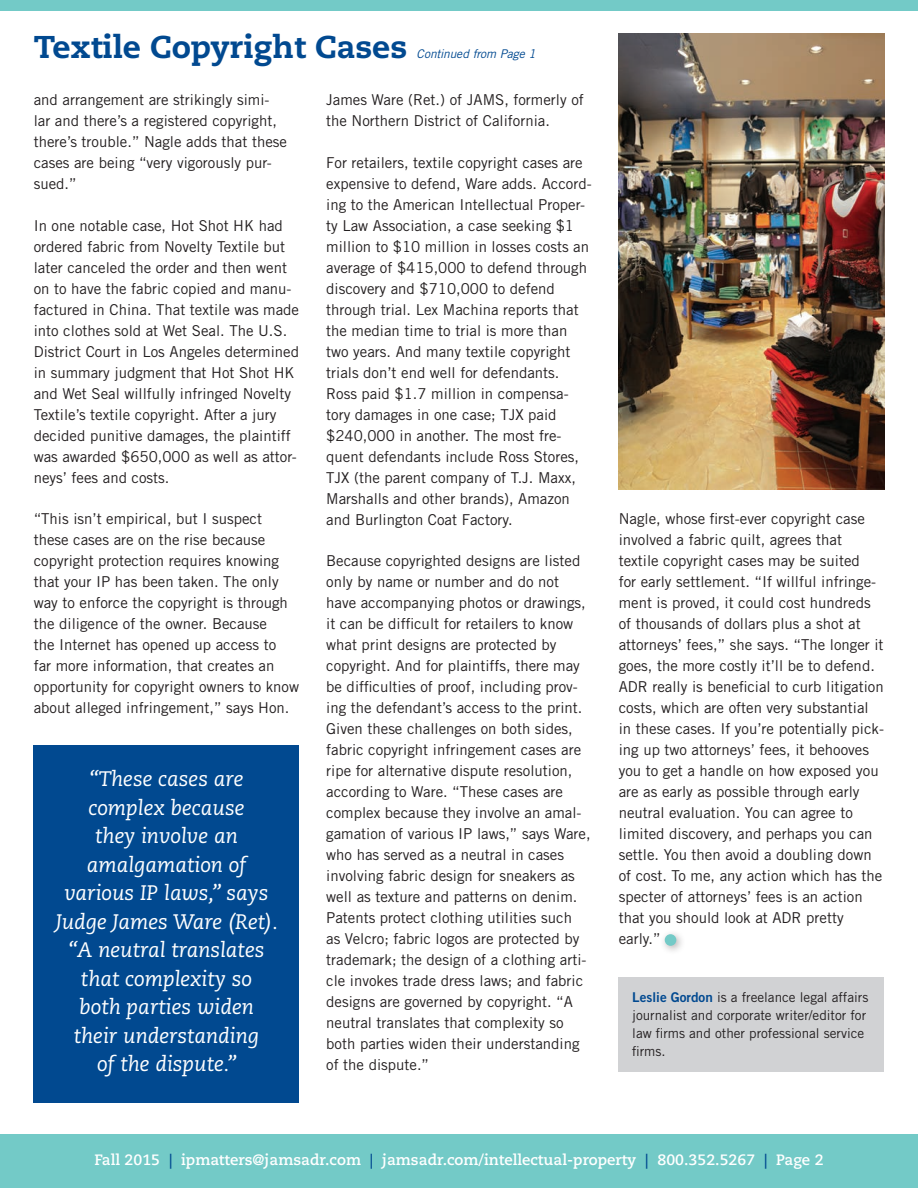
<style>
.page{position:relative;width:918px;height:1188px;background:#fff}
.page>*{position:absolute;margin:0;border:0;box-sizing:border-box;transform-origin:0 0}
.t1{font:800 31.5px "Caecilia";color:#014990}
.t2{font:italic 21px/28.5px "Caecilia LT Std";color:#fff;text-align:center}
.t3{font:15px/21px "Trade Gothic LT Std";color:#231f20}
.t4{font:700 15px "Caecilia";color:#fff}
.t5{font:13.5px/18px "Trade Gothic LT Std";color:#231f20}
.t6{font:italic 12px "Trade Gothic LT Std";letter-spacing:-.01em;color:#014990}
.s1{font-family:"Trade Gothic LT Std Bd 2";color:#014990}
.s2{color:#014990}
</style>
<div class="page">
<div style="left:0;top:1134px;width:918px;height:54px;background:#73cac7"></div>
<div style="left:0;top:0;width:918px;height:11px;background:#73cac7"></div>
<div style="left:619px;top:977px;width:265px;height:94px;background:#d1d2d4"></div>
<div style="left:660px;top:929px;width:26px;height:27px;background:#231f20;opacity:.35"></div>
<div style="left:665px;top:934px;width:11px;height:12px;background:#73cac7;border-radius:50%"></div>
<img style="left:619px;top:34px;width:265px;height:455px">
<div style="left:34px;top:745px;width:265px;height:357px;background:#014990"></div>
<h1 class="t1" style="left:34px;top:28px;width:375px">Textile Copyright Cases</h1>
<p class="t6" style="left:417px;top:47px;width:121px">Continued from Page 1</p>
<p class="t3" style="left:34px;top:89px;width:255px">and arrangement are strikingly simi&shy;lar and there’s a registered copyright, there’s trouble.” Nagle adds that these cases are being “very vigorously pur&shy;sued.”</p>
<p class="t3" style="left:34px;top:215px;width:267px">In one notable case, Hot Shot HK had ordered fabric from Novelty Textile but later canceled the order and then went on to have the fabric copied and manu&shy;factured in China. That textile was made into clothes sold at Wet Seal. The U.S.<br>District Court in Los Angeles determined in summary judgment that Hot Shot HK and Wet Seal willfully infringed Novelty Textile’s textile copyright. After a jury decided punitive damages, the plaintiff was awarded $650,000 as well as attor&shy;neys’ fees and costs.</p>
<p class="t3" style="left:34px;top:508px;width:267px">“This isn’t empirical, but I suspect these cases are on the rise because copyright protection requires knowing that your IP has been taken. The only way to enforce the copyright is through the diligence of the owner. Because<br>the Internet has opened up access to<br>far more information, that creates an opportunity for copyright owners to know about alleged infringement,” says Hon.</p>
<h2 class="t2" style="left:56px;top:765px;width:224px">“These cases are complex because<br>they involve an amalgamation of various IP laws,” says<br>Judge James Ware (Ret). “A neutral translates that complexity so<br>both parties widen their understanding<br>of the dispute.”</h2>
<p class="t3" style="left:326px;top:89px;width:259px">James Ware (Ret.) of JAMS, formerly of the Northern District of California.</p>
<p class="t3" style="left:326px;top:152px;width:267px">For retailers, textile copyright cases are expensive to defend, Ware adds. Accord&shy;ing to the American Intellectual Proper&shy;ty Law Association, a case seeking $1 million to $10 million in losses costs an average of $415,000 to defend through discovery and $710,000 to defend through trial. Lex Machina reports that the median time to trial is more than two years. And many textile copyright trials don’t end well for defendants.<br>Ross paid $1.7 million in compensa&shy;tory damages in one case; TJX paid $240,000 in another. The most fre&shy;quent defendants include Ross Stores, TJX (the parent company of T.J. Maxx, Marshalls and other brands), Amazon and Burlington Coat Factory.</p>
<p class="t3" style="left:326px;top:550px;width:266px">Because copyrighted designs are listed only by name or number and do not have accompanying photos or drawings, it can be difficult for retailers to know what print designs are protected by copyright. And for plaintiffs, there may be difficulties of proof, including prov&shy;ing the defendant’s access to the print.<br>Given these challenges on both sides, fabric copyright infringement cases are ripe for alternative dispute resolution, according to Ware. “These cases are complex because they involve an amal&shy;gamation of various IP laws,” says Ware, who has served as a neutral in cases involving fabric design for sneakers as well as texture and patterns on denim.<br>Patents protect clothing utilities such<br>as Velcro; fabric logos are protected by trademark; the design of a clothing arti&shy;cle invokes trade dress laws; and fabric designs are governed by copyright. “A neutral translates that complexity so both parties widen their understanding of the dispute.”</p>
<p class="t3" style="left:619px;top:508px;width:267px">Nagle, whose first-ever copyright case involved a fabric quilt, agrees that textile copyright cases may be suited<br>for early settlement. “If willful infringe&shy;ment is proved, it could cost hundreds of thousands of dollars plus a shot at attorneys’ fees,” she says. “The longer it goes, the more costly it’ll be to defend.<br>ADR really is beneficial to curb litigation costs, which are often very substantial in these cases. If you’re potentially pick&shy;ing up two attorneys’ fees, it behooves you to get a handle on how exposed you are as early as possible through early neutral evaluation. You can agree to limited discovery, and perhaps you can settle. You then avoid a doubling down of cost. To me, any action which has the specter of attorneys’ fees is an action that you should look at ADR pretty early.”</p>
<p class="t5" style="left:632px;top:988px;width:238px"><span class="s1">Leslie Gordon</span> is a freelance legal affairs journalist and corporate writer/editor for law firms and other professional service firms.</p>
<p class="t4" style="left:94px;top:1151px;width:731px">Fall 2015 <span class="s2">|</span> ipmatters@jamsadr.com <span class="s2">|</span> jamsadr.com/intellectual-property <span class="s2">|</span> 800.352.5267 <span class="s2">|</span> Page 2</p>
</div>
